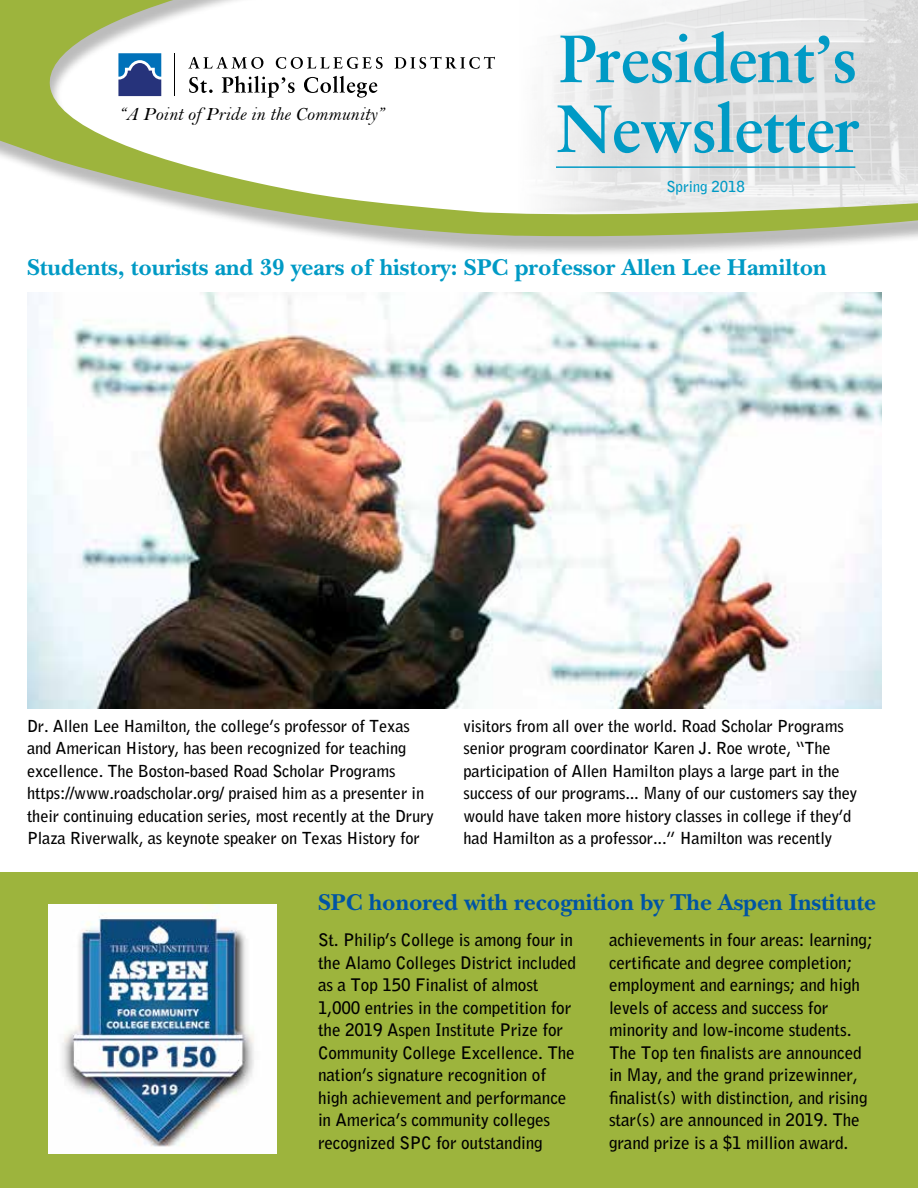
<style>
.page{position:relative;width:918px;height:1188px;background:#fff}
.page>*{position:absolute;margin:0;border:0;box-sizing:border-box;transform-origin:0 0}
.t1{font:700 67.05px/69.8px "Sabon LT Std";letter-spacing:-.015em;color:#009ac5}
.t2{font:700 24px "New Baskerville Std";color:#009ac5}
.t3{font:700 24px "New Baskerville Std";color:#0054a4}
.t4{font:19.05px "Bell MT Italic";color:#000}
.t5{font:700 17.25px/22.5px "Bell Gothic Std";letter-spacing:-.01em;color:#000}
.t6{font:700 16.5px/22.5px "Bell Gothic Std";letter-spacing:-.01em;color:#000}
.t7{font:700 15.15px "Bell Gothic Std";letter-spacing:-.01em;color:#009ac5}
</style>
<div class="page">
<div style="left:0;top:0;width:918px;height:257px;background:#000;opacity:.27"></div>
<svg style="left:0;top:0;width:918px;height:240px"></svg>
<svg style="left:118px;top:53px;width:43px;height:43px;background:#315d9d"></svg>
<svg style="left:188px;top:57px;width:307px;height:12px"></svg>
<svg style="left:189px;top:76px;width:188px;height:22px"></svg>
<hr style="left:174px;top:53px;width:1px;height:43px;background:#000">
<div style="left:0;top:873px;width:918px;height:315px;background:#9db43d"></div>
<hr style="left:556px;top:166px;width:299px;height:2px;background:#009ac5">
<img style="left:27px;top:293px;width:855px;height:415px">
<img style="left:49px;top:905px;width:227px;height:248px">
<p class="t4" style="left:118px;top:103px;width:268px">“A Point of Pride in the Community”</p>
<h1 class="t1" style="left:557px;top:23px;width:305px">President’s<br>Newsletter</h1>
<p class="t7" style="left:667px;top:178px;width:80px">Spring 2018</p>
<h2 class="t2" style="left:27px;top:253px;width:801px">Students, tourists and 39 years of history: SPC professor Allen Lee Hamilton</h2>
<p class="t6" style="left:27px;top:715px;width:408px">Dr. Allen Lee Hamilton, the college’s professor of Texas and American History, has been recognized for teaching excellence. The Boston-based Road Scholar Programs https://www.roadscholar.org/ praised him as a presenter in their continuing education series, most recently at the Drury Plaza Riverwalk, as keynote speaker on Texas History for</p>
<p class="t6" style="left:464px;top:715px;width:395px">visitors from all over the world. Road Scholar Programs senior program coordinator Karen J. Roe wrote, “The participation of Allen Hamilton plays a large part in the success of our programs... Many of our customers say they would have taken more history classes in college if they’d had Hamilton as a professor...” Hamilton was recently</p>
<h2 class="t3" style="left:318px;top:888px;width:560px">SPC honored with recognition by The Aspen Institute</h2>
<p class="t5" style="left:318px;top:929px;width:260px">St. Philip’s College is among four in the Alamo Colleges District included as a Top 150 Finalist of almost 1,000 entries in the competition for the 2019 Aspen Institute Prize for Community College Excellence. The nation’s signature recognition of high achievement and performance in America’s community colleges recognized SPC for outstanding</p>
<p class="t5" style="left:609px;top:929px;width:265px">achievements in four areas: learning; certificate and degree completion; employment and earnings; and high levels of access and success for minority and low-income students.<br>The Top ten finalists are announced in May, and the grand prizewinner, finalist(s) with distinction, and rising star(s) are announced in 2019. The grand prize is a $1 million award.</p>
</div>
